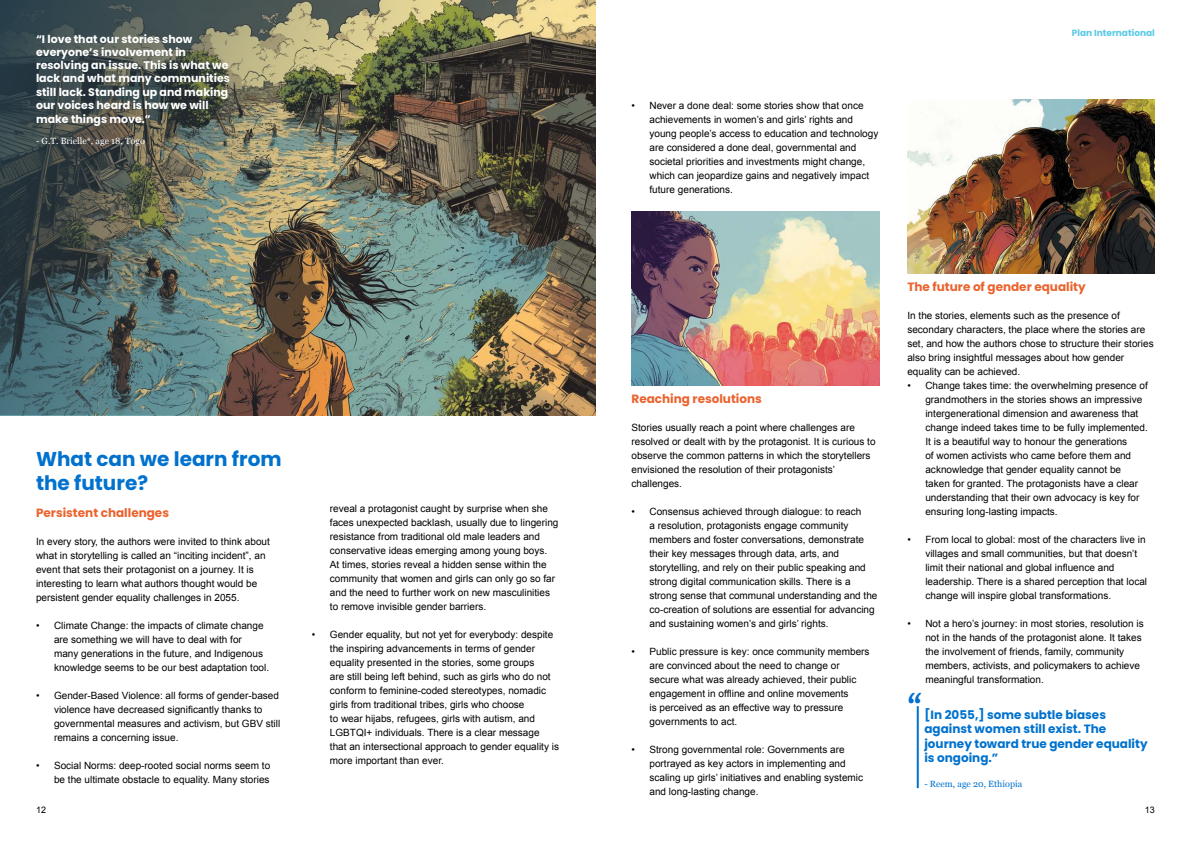
<style>
.page{position:relative;width:1191px;height:842px;background:#fff}
.page>*{position:absolute;margin:0;border:0;box-sizing:border-box;transform-origin:0 0}
.t1{font:41px "Akaya Telivigala";color:#0072ce}
.t2{font:700 20px/24px "Poppins";color:#0072ce}
.t3{font:700 12px/14.4px "Poppins";color:#0072ce}
.t4{font:700 12px "Poppins";color:#eb632e}
.t5{font:700 11px/13.2px "Poppins";color:#fff}
.t6{font:10px/14px "Arial";color:#000}
.t7{font:9px "Georgia";color:#fff}
.t8{font:9px "Georgia";color:#0072ce}
.t9{font:700 9px "Poppins";color:#5ac9e6}
.t10{font:9px "Arial";color:#000}
</style>
<div class="page">
<img style="left:631px;top:211px;width:248px;height:174px">
<img style="left:907px;top:100px;width:248px;height:174px">
<img style="left:0;top:0;width:596px;height:415px">
<hr style="left:916px;top:706px;width:2px;height:82px;background:#0072ce">
<p class="t5" style="left:36px;top:32px;width:195px">“I love that our stories show everyone’s involvement in resolving an issue. This is what we lack and what many communities still lack. Standing up and making our voices heard is how we will</p>
<p class="t5" style="left:36px;top:113px;width:116px">make things move.”</p>
<p class="t7" style="left:36px;top:134px;width:110px">- G.T. Brielle*, age 18, Togo</p>
<h2 class="t2" style="left:36px;top:447px;width:247px">What can we learn from the future?</h2>
<p class="t4" style="left:36px;top:506px;width:135px">Persistent challenges</p>
<p class="t6" style="left:36px;top:535px;width:235px">In every story, the authors were invited to think about what in storytelling is called an “inciting incident”, an event that sets their protagonist on a journey. It is interesting to learn what authors thought would be persistent gender equality challenges in 2055.</p>
<p class="t6" style="left:54px;top:619px;width:217px;text-indent:-18px">• Climate Change: the impacts of climate change are something we will have to deal with for<br>many generations in the future, and Indigenous knowledge seems to be our best adaptation tool.</p>
<p class="t6" style="left:54px;top:689px;width:228px;text-indent:-18px">• Gender-Based Violence: all forms of gender-based violence have decreased significantly thanks to governmental measures and activism, but GBV still remains a concerning issue.</p>
<p class="t6" style="left:36px;top:759px;width:236px;text-align:right">• Social Norms: deep-rooted social norms seem to be the ultimate obstacle to equality. Many stories</p>
<p class="t10" style="left:36px;top:803px;width:12px">12</p>
<p class="t6" style="left:330px;top:501px;width:230px">reveal a protagonist caught by surprise when she faces unexpected backlash, usually due to lingering resistance from traditional old male leaders and conservative ideas emerging among young boys.<br>At times, stories reveal a hidden sense within the community that women and girls can only go so far and the need to further work on new masculinities to remove invisible gender barriers.</p>
<p class="t6" style="left:330px;top:627px;width:231px;text-indent:-18px">• Gender equality, but not yet for everybody: despite the inspiring advancements in terms of gender equality presented in the stories, some groups<br>are still being left behind, such as girls who do not conform to feminine-coded stereotypes, nomadic girls from traditional tribes, girls who choose<br>to wear hijabs, refugees, girls with autism, and LGBTQI+ individuals. There is a clear message<br>that an intersectional approach to gender equality is more important than ever.</p>
<p class="t6" style="left:649px;top:99px;width:230px;text-indent:-18px">• Never a done deal: some stories show that once achievements in women’s and girls’ rights and young people’s access to education and technology are considered a done deal, governmental and societal priorities and investments might change, which can jeopardize gains and negatively impact future generations.</p>
<p class="t9" style="left:1071px;top:28px;width:85px">Plan International</p>
<p class="t4" style="left:631px;top:392px;width:132px">Reaching resolutions</p>
<p class="t6" style="left:631px;top:421px;width:245px">Stories usually reach a point where challenges are resolved or dealt with by the protagonist. It is curious to observe the common patterns in which the storytellers envisioned the resolution of their protagonists’ challenges.</p>
<p class="t6" style="left:649px;top:505px;width:229px;text-indent:-18px">• Consensus achieved through dialogue: to reach<br>a resolution, protagonists engage community members and foster conversations, demonstrate their key messages through data, arts, and storytelling, and rely on their public speaking and strong digital communication skills. There is a strong sense that communal understanding and the co-creation of solutions are essential for advancing and sustaining women’s and girls’ rights.</p>
<p class="t6" style="left:649px;top:645px;width:222px;text-indent:-18px">• Public pressure is key: once community members are convinced about the need to change or secure what was already achieved, their public engagement in offline and online movements<br>is perceived as an effective way to pressure governments to act.</p>
<p class="t6" style="left:649px;top:743px;width:215px;text-indent:-18px">• Strong governmental role: Governments are portrayed as key actors in implementing and scaling up girls’ initiatives and enabling systemic and long-lasting change.</p>
<p class="t4" style="left:907px;top:280px;width:180px">The future of gender equality</p>
<p class="t6" style="left:907px;top:309px;width:248px">In the stories, elements such as the presence of secondary characters, the place where the stories are set, and how the authors chose to structure their stories also bring insightful messages about how gender equality can be achieved.</p>
<p class="t6" style="left:925px;top:379px;width:224px;text-indent:-18px">• Change takes time: the overwhelming presence of grandmothers in the stories shows an impressive intergenerational dimension and awareness that change indeed takes time to be fully implemented.<br>It is a beautiful way to honour the generations<br>of women activists who came before them and acknowledge that gender equality cannot be taken for granted. The protagonists have a clear understanding that their own advocacy is key for ensuring long-lasting impacts.</p>
<p class="t6" style="left:925px;top:533px;width:223px;text-indent:-18px">• From local to global: most of the characters live in villages and small communities, but that doesn’t limit their national and global influence and leadership. There is a shared perception that local change will inspire global transformations.</p>
<p class="t6" style="left:925px;top:617px;width:220px;text-indent:-18px">• Not a hero’s journey: in most stories, resolution is not in the hands of the protagonist alone. It takes the involvement of friends, family, community members, activists, and policymakers to achieve meaningful transformation.</p>
<h1 class="t1" style="left:907px;top:681px;width:17px">“</h1>
<p class="t3" style="left:924px;top:707px;width:225px">[In 2055,] some subtle biases against women still exist. The journey toward true gender equality is ongoing.”</p>
<p class="t8" style="left:924px;top:777px;width:99px">- Reem, age 20, Ethiopia</p>
<p class="t10" style="left:1145px;top:803px;width:12px">13</p>
</div>
